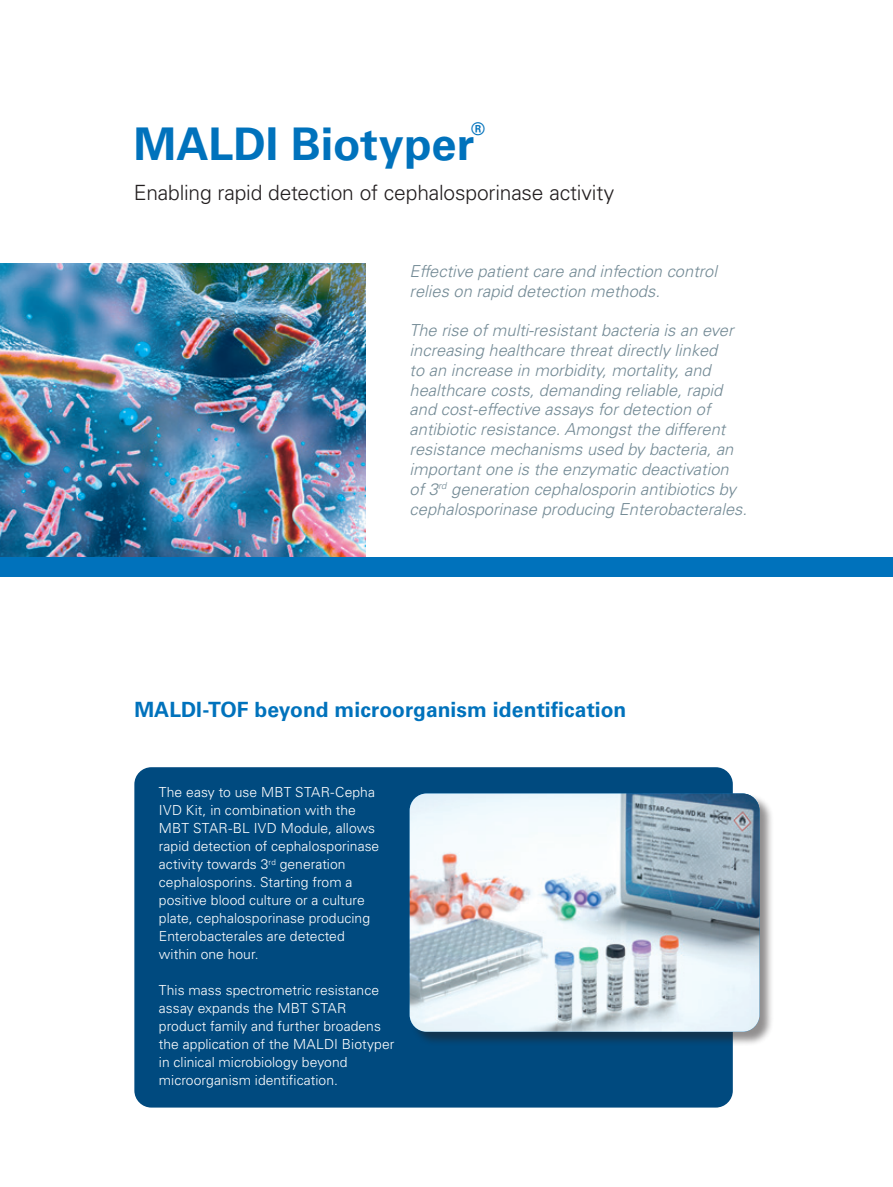
<style>
.page{position:relative;width:893px;height:1187px;background:#fff}
.page>*{position:absolute;margin:0;border:0;box-sizing:border-box;transform-origin:0 0}
.t1{font:700 45px "Univers LT Std";color:#0072bc}
.brochure_body{font:300 21px "Univers LT Std";letter-spacing:-.01em;color:#231f20}
.t2{font:700 21px "Univers LT Std";letter-spacing:.005em;color:#0072bc}
.t3{font:700 17.4px "Univers LT Std";color:#0072bc}
.brochure_introductio{font:italic 300 16.5px/19.8px "Univers LT Std";color:#738a95}
.brochure_introductio-2{font:300 13.8px/18px "Univers LT Std";letter-spacing:.005em;color:#fff}
</style>
<div class="page">
<hr style="left:892px;top:0;width:1px;height:1186px;background:#0072bc">
<img style="left:0;top:264px;width:366px;height:293px">
<div style="left:0;top:557px;width:893px;height:20px;background:#0072bc"></div>
<div style="left:134px;top:767px;width:599px;height:340px;background:#004a7f;border-radius:17px"></div>
<div style="left:410px;top:793px;width:364px;height:253px;background:#231f20;opacity:.5"></div>
<img style="left:410px;top:793px;width:349px;height:238px">
<p class="t3" style="left:471px;top:119px;width:15px">®</p>
<p class="t1" style="left:134px;top:118px;width:342px">MALDI Biotyper</p>
<p class="brochure_body" style="left:134px;top:180px;width:482px">Enabling rapid detection of cephalosporinase activity</p>
<p class="brochure_introductio" style="left:410px;top:261px;width:309px">Effective patient care and infection control relies on rapid detection methods.</p>
<p class="brochure_introductio" style="left:410px;top:320px;width:339px">The rise of multi-resistant bacteria is an ever increasing healthcare threat directly linked<br>to an increase in morbidity, mortality, and healthcare costs, demanding reliable, rapid and cost-effective assays for detection of antibiotic resistance. Amongst the different resistance mechanisms used by bacteria, an important one is the enzymatic deactivation of 3<sup>rd</sup> generation cephalosporin antibiotics by cephalosporinase producing Enterobacterales.</p>
<p class="t2" style="left:134px;top:697px;width:494px">MALDI-TOF beyond microorganism identification</p>
<p class="brochure_introductio-2" style="left:159px;top:783px;width:222px">The easy to use MBT STAR-Cepha<br>IVD Kit, in combination with the<br>MBT STAR-BL IVD Module, allows rapid detection of cephalosporinase activity towards 3<sup>rd</sup> generation cephalosporins. Starting from a positive blood culture or a culture plate, cephalosporinase producing<br>Enterobacterales are detected within one hour.</p>
<p class="brochure_introductio-2" style="left:159px;top:981px;width:237px">This mass spectrometric resistance assay expands the MBT STAR product family and further broadens the application of the MALDI Biotyper in clinical microbiology beyond microorganism identification.</p>
</div>
